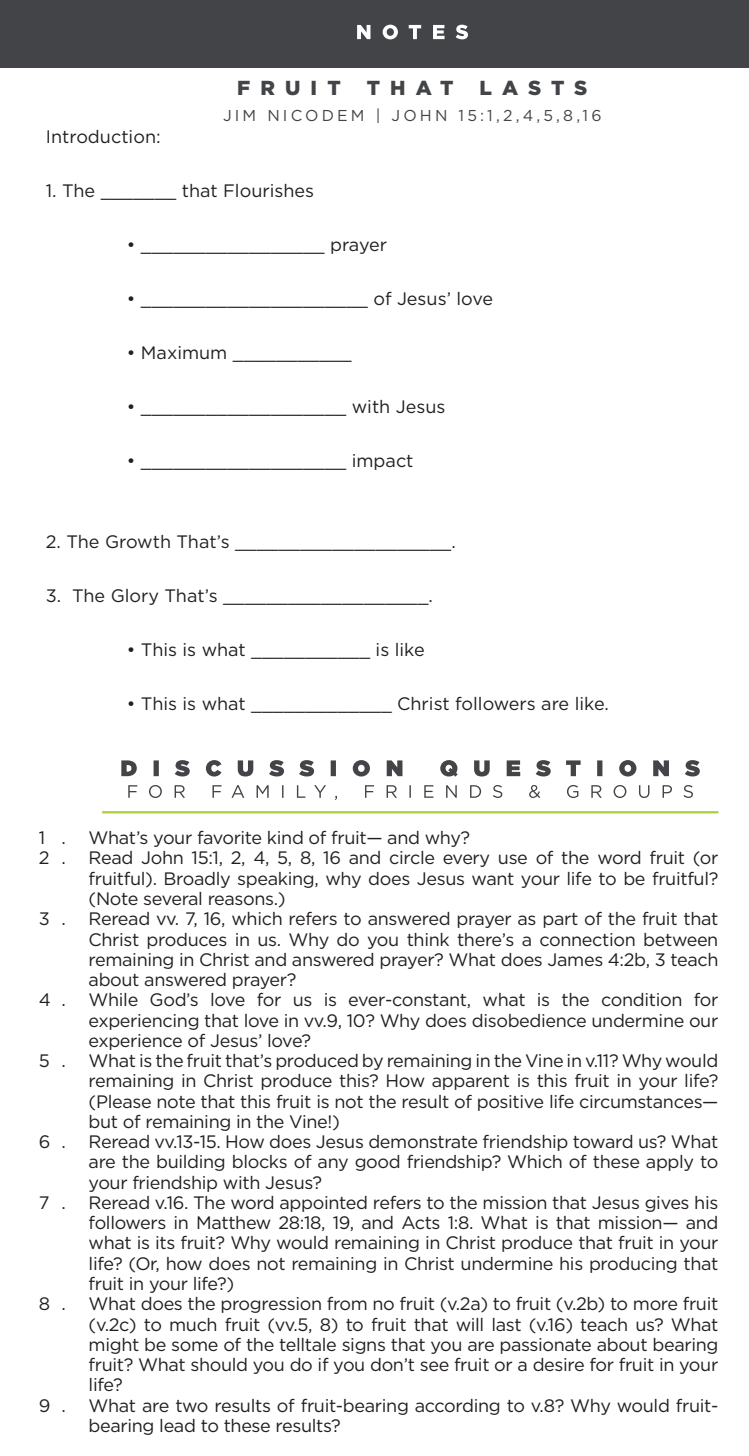
<style>
.page{position:relative;width:749px;height:1456px;background:#fff}
.page>*{position:absolute;margin:0;border:0;box-sizing:border-box;transform-origin:0 0}
.t1{font:900 20.25px "Gotham";letter-spacing:.5em;color:#424447}
.t2{font:18px/20.2px "Gotham";letter-spacing:-.02em;color:#231f20;text-align:justify}
.t3{font:18px "Gotham";color:#231f20}
.t4{font:15.75px "Gotham";letter-spacing:.2em;color:#424447}
</style>
<div class="page">
<div style="left:0;top:0;width:748px;height:67px;background:#424447"></div>
<svg style="left:357px;top:25px;width:111px;height:14px"></svg>
<svg style="left:128px;top:785px;width:564px;height:14px"></svg>
<svg style="left:121px;top:760px;width:578px;height:16px"></svg>
<hr style="left:102px;top:811px;width:616px;height:2px;background:#abcf38">
<p class="t3" style="left:46px;top:127px;width:116px">Introduction:</p>
<p class="t1" style="left:237px;top:76px;width:105px">FRUIT</p>
<p class="t1" style="left:366px;top:76px;width:88px">THAT</p>
<p class="t1" style="left:479px;top:76px;width:109px">LASTS</p>
<p class="t4" style="left:223px;top:107px;width:380px">JIM NICODEM | JOHN 15:1,2,4,5,8,16</p>
<p class="t3" style="left:46px;top:181px;width:270px">1. The _______ that Flourishes</p>
<p class="t2" style="left:127px;top:234px;width:261px">• _________________ prayer</p>
<p class="t3" style="left:127px;top:289px;width:367px">• _____________________ of Jesus’ love</p>
<p class="t3" style="left:127px;top:343px;width:226px">• Maximum ___________</p>
<p class="t3" style="left:127px;top:397px;width:320px">• ___________________ with Jesus</p>
<p class="t2" style="left:127px;top:450px;width:288px">• ___________________ impact</p>
<p class="t2" style="left:46px;top:531px;width:411px">2. The Growth That’s ____________________.</p>
<p class="t3" style="left:46px;top:586px;width:388px">3. The Glory That’s ___________________.</p>
<p class="t3" style="left:127px;top:640px;width:299px">• This is what ___________ is like</p>
<p class="t3" style="left:127px;top:694px;width:483px">• This is what _____________ Christ followers are like.</p>
<p class="t2" style="left:39px;top:827px;width:432px">1 . What’s your favorite kind of fruit— and why?</p>
<p class="t2" style="left:89px;top:847px;width:631px;text-indent:-50px">2 . Read John 15:1, 2, 4, 5, 8, 16 and circle every use of the word fruit (or fruitful). Broadly speaking, why does Jesus want your life to be fruitful? (Note several reasons.)</p>
<p class="t2" style="left:89px;top:908px;width:631px;text-indent:-50px">3 . Reread vv. 7, 16, which refers to answered prayer as part of the fruit that Christ produces in us. Why do you think there’s a connection between remaining in Christ and answered prayer? What does James 4:2b, 3 teach about answered prayer?</p>
<p class="t2" style="left:89px;top:989px;width:631px;text-indent:-50px">4 . While God’s love for us is ever-constant, what is the condition for experiencing that love in vv.9, 10? Why does disobedience undermine our experience of Jesus’ love?</p>
<p class="t2" style="left:89px;top:1050px;width:631px;text-indent:-50px">5 . What is the fruit that’s produced by remaining in the Vine in v.11? Why would remaining in Christ produce this? How apparent is this fruit in your life? (Please note that this fruit is not the result of positive life circumstances— but of remaining in the Vine!)</p>
<p class="t2" style="left:89px;top:1131px;width:631px;text-indent:-50px">6 . Reread vv.13-15. How does Jesus demonstrate friendship toward us? What are the building blocks of any good friendship? Which of these apply to your friendship with Jesus?</p>
<p class="t2" style="left:89px;top:1191px;width:631px;text-indent:-50px">7 . Reread v.16. The word appointed refers to the mission that Jesus gives his followers in Matthew 28:18, 19, and Acts 1:8. What is that mission— and what is its fruit? Why would remaining in Christ produce that fruit in your life? (Or, how does not remaining in Christ undermine his producing that fruit in your life?)</p>
<p class="t2" style="left:89px;top:1293px;width:631px;text-indent:-50px">8 . What does the progression from no fruit (v.2a) to fruit (v.2b) to more fruit (v.2c) to much fruit (vv.5, 8) to fruit that will last (v.16) teach us? What might be some of the telltale signs that you are passionate about bearing fruit? What should you do if you don’t see fruit or a desire for fruit in your life?</p>
<p class="t2" style="left:89px;top:1394px;width:631px;text-indent:-50px">9 . What are two results of fruit-bearing according to v.8? Why would fruit&shy;bearing lead to these results?</p>
</div>
